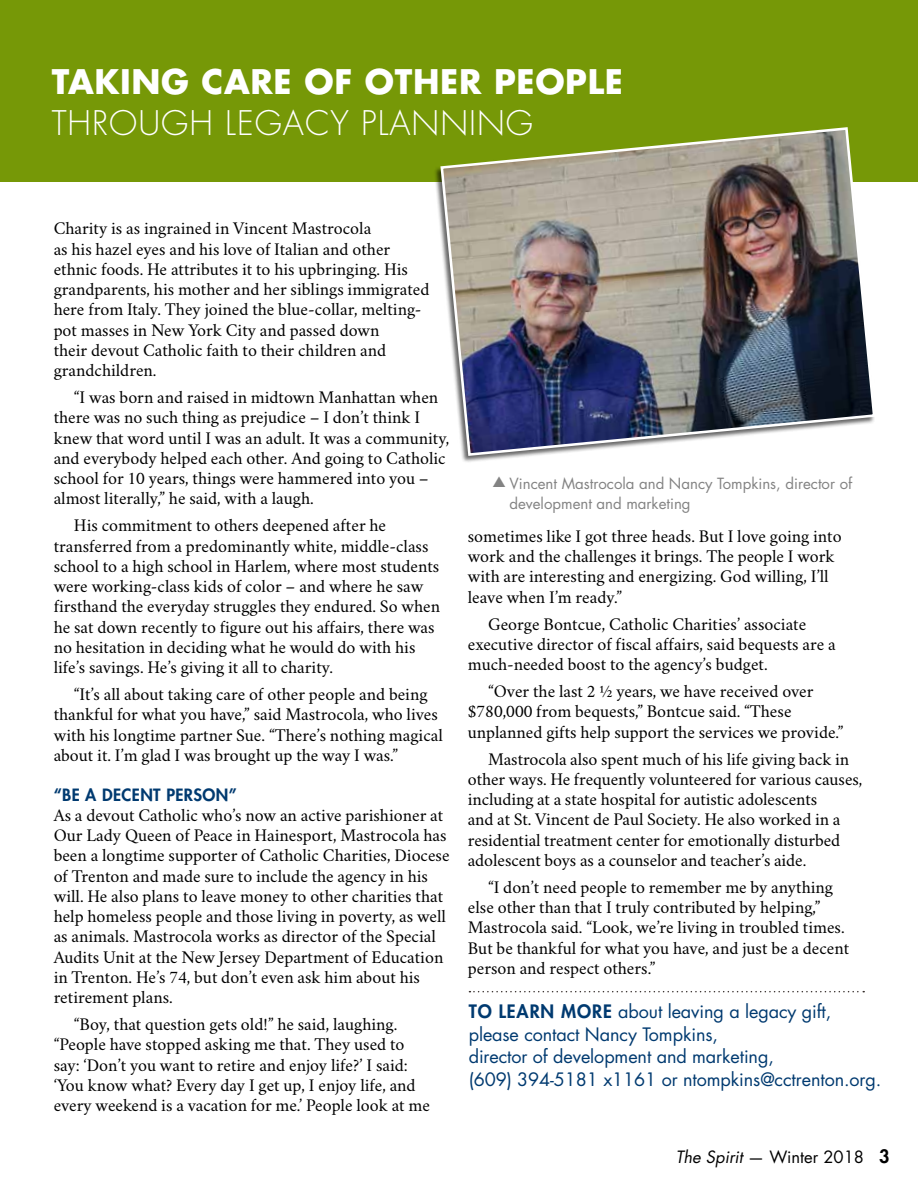
<style>
.page{position:relative;width:918px;height:1188px;background:#fff}
.page>*{position:absolute;margin:0;border:0;box-sizing:border-box;transform-origin:0 0}
.t1{font:700 33px "Futura Std";letter-spacing:.02em;color:#fff}
.t2{font:300 33px "Futura Std";letter-spacing:.03em;color:#fff}
.t3{font:18px/20.2px "Crimson";color:#000}
.t4{font:18px/22.5px "Futura Std";letter-spacing:-.005em;color:#003a70}
.t5{font:16.5px "Futura Std";color:#000}
.t6{font:800 16.5px "Futura Std";letter-spacing:.025em;color:#003a70}
.t7{font:15px/19.5px "Futura Std";color:#838383}
.s1{font-weight:800}
.s2{font-style:italic}
.s3{font-weight:800;font-size:18px}
</style>
<div class="page">
<div style="left:0;top:0;width:918px;height:182px;background:#769807"></div>
<svg style="left:469px;top:991px;width:395px;height:1px"></svg>
<div style="left:433px;top:127px;width:443px;height:337px;background:#000;opacity:.6"></div>
<img style="left:439px;top:127px;width:437px;height:330px">
<h1 class="t1" style="left:52px;top:60px;width:573px">TAKING CARE OF OTHER PEOPLE</h1>
<h1 class="t2" style="left:52px;top:103px;width:483px">THROUGH LEGACY PLANNING</h1>
<p class="t3" style="left:54px;top:216px;width:377px">Charity is as ingrained in Vincent Mastrocola<br>as his hazel eyes and his love of Italian and other ethnic foods. He attributes it to his upbringing. His grandparents, his mother and her siblings immigrated here from Italy. They joined the blue-collar, melting&shy;pot masses in New York City and passed down<br>their devout Catholic faith to their children and grandchildren.</p>
<p class="t3" style="left:54px;top:385px;width:397px;text-indent:20px">“I was born and raised in midtown Manhattan when there was no such thing as prejudice – I don’t think I knew that word until I was an adult. It was a community, and everybody helped each other. And going to Catholic school for 10 years, things were hammered into you – almost literally,” he said, with a laugh.</p>
<p class="t3" style="left:54px;top:513px;width:388px;text-indent:20px">His commitment to others deepened after he transferred from a predominantly white, middle-class school to a high school in Harlem, where most students were working-class kids of color – and where he saw firsthand the everyday struggles they endured. So when he sat down recently to figure out his affairs, there was no hesitation in deciding what he would do with his life’s savings. He’s giving it all to charity.</p>
<p class="t3" style="left:54px;top:682px;width:391px;text-indent:20px">“It’s all about taking care of other people and being thankful for what you have,” said Mastrocola, who lives with his longtime partner Sue. “There’s nothing magical about it. I’m glad I was brought up the way I was.”</p>
<p class="t6" style="left:54px;top:784px;width:185px">“BE A DECENT PERSON”</p>
<p class="t3" style="left:54px;top:803px;width:397px">As a devout Catholic who’s now an active parishioner at Our Lady Queen of Peace in Hainesport, Mastrocola has been a longtime supporter of Catholic Charities, Diocese of Trenton and made sure to include the agency in his will. He also plans to leave money to other charities that help homeless people and those living in poverty, as well as animals. Mastrocola works as director of the Special Audits Unit at the New Jersey Department of Education in Trenton. He’s 74, but don’t even ask him about his retirement plans.</p>
<p class="t3" style="left:54px;top:1012px;width:378px;text-indent:20px">“Boy, that question gets old!” he said, laughing. “People have stopped asking me that. They used to say: ‘Don’t you want to retire and enjoy life?’ I said: ‘You know what? Every day I get up, I enjoy life, and every weekend is a vacation for me.’ People look at me</p>
<p class="t7" style="left:509px;top:474px;width:344px">Vincent Mastrocola and Nancy Tompkins, director of development and marketing</p>
<p class="t3" style="left:468px;top:524px;width:375px">sometimes like I got three heads. But I love going into work and the challenges it brings. The people I work with are interesting and energizing. God willing, I’ll leave when I’m ready.”</p>
<p class="t3" style="left:468px;top:611px;width:369px;text-indent:20px">George Bontcue, Catholic Charities’ associate executive director of fiscal affairs, said bequests are a much-needed boost to the agency’s budget.</p>
<p class="t3" style="left:468px;top:679px;width:377px;text-indent:20px">“Over the last 2 ½ years, we have received over $780,000 from bequests,” Bontcue said. “These unplanned gifts help support the services we provide.”</p>
<p class="t3" style="left:468px;top:746px;width:396px;text-indent:20px">Mastrocola also spent much of his life giving back in other ways. He frequently volunteered for various causes, including at a state hospital for autistic adolescents<br>and at St. Vincent de Paul Society. He also worked in a residential treatment center for emotionally disturbed adolescent boys as a counselor and teacher’s aide.</p>
<p class="t3" style="left:468px;top:875px;width:383px;text-indent:20px">“I don’t need people to remember me by anything else other than that I truly contributed by helping,” Mastrocola said. “Look, we’re living in troubled times.<br>But be thankful for what you have, and just be a decent person and respect others.”</p>
<p class="t4" style="left:469px;top:1001px;width:414px"><span class="s1">TO LEARN MORE</span> about leaving a legacy gift, please contact Nancy Tompkins,<br>director of development and marketing,<br>(609) 394-5181 x1161 or ntompkins@cctrenton.org.</p>
<p class="t5" style="left:676px;top:1147px;width:215px"><span class="s2">The Spirit</span> — Winter 2018 <span class="s3">3</span></p>
</div>
